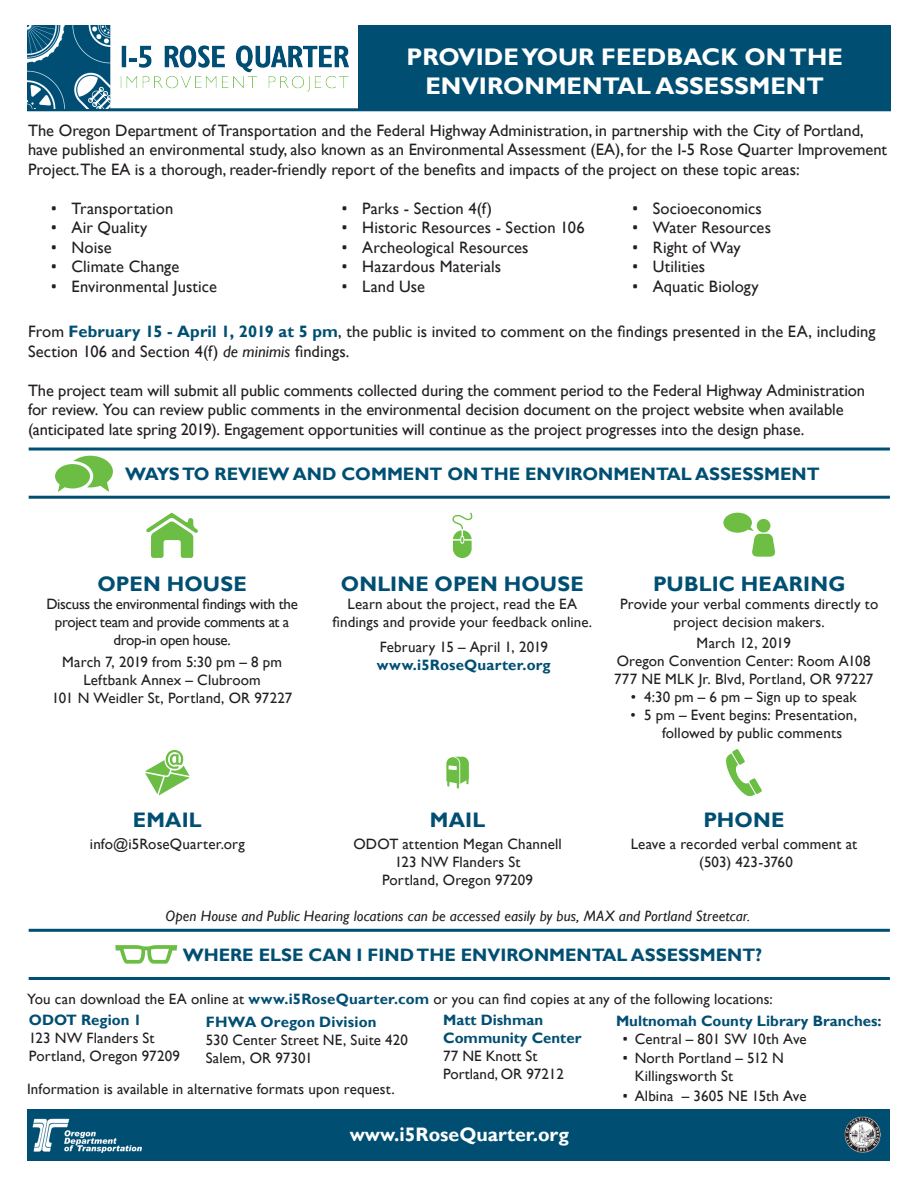
<style>
.page{position:relative;width:918px;height:1188px;background:#fff}
.page>*{position:absolute;margin:0;border:0;box-sizing:border-box;transform-origin:0 0}
.RQ_body_20_Black{font:700 24px/28.8px "Gill Sans";color:#fff;text-align:center}
.t1{font:700 21px "Gill Sans";letter-spacing:.005em;color:#004f73}
.RQ_body_20_Black-2{font:700 19.5px "Gill Sans";color:#fff}
.RQ_body_20_Black-3{font:700 18px "Gill Sans";color:#004f73}
.RQ_body_20_Black-4{font:16.5px/19.5px "Gill Sans";color:#231f20}
.RQ_body{font:15px/18px "Gill Sans";letter-spacing:.01em;color:#231f20;text-align:center}
.RQ_body-2{font:700 15px "Gill Sans";color:#004f73}
.RQ_body-3{font:15px/18px "Gill Sans";letter-spacing:-.02em;color:#231f20;text-align:center}
.t2{font:italic 15px "Gill Sans";letter-spacing:.01em;color:#231f20}
.s1{font-family:"Whitney"}
.s2{font-weight:700;color:#004f73}
.s3{font-style:italic}
</style>
<div class="page">
<div style="left:358px;top:25px;width:533px;height:85px;background:#004f73"></div>
<hr style="left:29px;top:496px;width:861px;height:3px;background:#004f73">
<hr style="left:29px;top:977px;width:861px;height:3px;background:#004f73">
<hr style="left:29px;top:448px;width:861px;height:3px;background:#004f73">
<hr style="left:29px;top:929px;width:861px;height:3px;background:#004f73">
<hr style="left:27px;top:108px;width:864px;height:3px;background:#004f73">
<img style="left:27px;top:25px;width:322px;height:83px">
<svg style="left:55px;top:456px;width:58px;height:36px"></svg>
<svg style="left:146px;top:513px;width:52px;height:45px"></svg>
<svg style="left:452px;top:512px;width:21px;height:46px"></svg>
<svg style="left:723px;top:513px;width:52px;height:44px"></svg>
<div style="left:28px;top:1109px;width:862px;height:51px;background:#004f73"></div>
<img style="left:845px;top:1117px;width:36px;height:36px;border-radius:18px">
<img style="left:32px;top:1118px;width:110px;height:35px">
<svg style="left:115px;top:945px;width:62px;height:19px"></svg>
<svg style="left:145px;top:750px;width:45px;height:45px"></svg>
<svg style="left:446px;top:757px;width:23px;height:32px"></svg>
<svg style="left:726px;top:749px;width:36px;height:47px"></svg>
<p class="RQ_body_20_Black" style="left:406px;top:43px;width:438px">PROVIDE YOUR FEEDBACK ON THE<br>ENVIRONMENTAL ASSESSMENT</p>
<p class="RQ_body_20_Black-4" style="left:28px;top:121px;width:861px">The Oregon Department of Transportation and the Federal Highway Administration, in partnership with the City of Portland, have published an environmental study, also known as an Environmental Assessment (EA), for the I-5 Rose Quarter Improvement<br>Project.The EA is a thorough, reader-friendly report of the benefits and impacts of the project on these topic areas:</p>
<p class="RQ_body_20_Black-4" style="left:51px;top:199px;width:124px"><span class="s1">•</span> Transportation</p>
<p class="RQ_body_20_Black-4" style="left:51px;top:218px;width:98px"><span class="s1">•</span> Air Quality</p>
<p class="RQ_body_20_Black-4" style="left:51px;top:238px;width:63px"><span class="s1">•</span> Noise</p>
<p class="RQ_body_20_Black-4" style="left:51px;top:257px;width:130px"><span class="s1">•</span> Climate Change</p>
<p class="RQ_body_20_Black-4" style="left:51px;top:277px;width:168px"><span class="s1">•</span> Environmental Justice</p>
<p class="RQ_body_20_Black-4" style="left:341px;top:199px;width:152px"><span class="s1">•</span> Parks - Section 4(f)</p>
<p class="RQ_body_20_Black-4" style="left:341px;top:218px;width:245px"><span class="s1">•</span> Historic Resources - Section 106</p>
<p class="RQ_body_20_Black-4" style="left:341px;top:238px;width:189px"><span class="s1">•</span> Archeological Resources</p>
<p class="RQ_body_20_Black-4" style="left:341px;top:257px;width:162px"><span class="s1">•</span> Hazardous Materials</p>
<p class="RQ_body_20_Black-4" style="left:341px;top:277px;width:85px"><span class="s1">•</span> Land Use</p>
<p class="RQ_body_20_Black-4" style="left:632px;top:199px;width:132px"><span class="s1">•</span> Socioeconomics</p>
<p class="RQ_body_20_Black-4" style="left:632px;top:218px;width:141px"><span class="s1">•</span> Water Resources</p>
<p class="RQ_body_20_Black-4" style="left:632px;top:238px;width:110px"><span class="s1">•</span> Right of Way</p>
<p class="RQ_body_20_Black-4" style="left:632px;top:257px;width:75px"><span class="s1">•</span> Utilities</p>
<p class="RQ_body_20_Black-4" style="left:632px;top:277px;width:129px"><span class="s1">•</span> Aquatic Biology</p>
<p class="RQ_body_20_Black-4" style="left:28px;top:322px;width:849px">From <span class="s2">February 15 - April 1, 2019 at 5 pm</span>, the public is invited to comment on the findings presented in the EA, including<br>Section 106 and Section 4(f) <span class="s3">de minimis</span> findings.</p>
<p class="RQ_body_20_Black-4" style="left:28px;top:381px;width:839px">The project team will submit all public comments collected during the comment period to the Federal Highway Administration for review. You can review public comments in the environmental decision document on the project website when available (anticipated late spring 2019). Engagement opportunities will continue as the project progresses into the design phase.</p>
<p class="RQ_body_20_Black-3" style="left:125px;top:464px;width:696px">WAYS TO REVIEW AND COMMENT ON THE ENVIRONMENTAL ASSESSMENT</p>
<p class="t1" style="left:98px;top:571px;width:151px">OPEN HOUSE</p>
<p class="RQ_body-3" style="left:46px;top:595px;width:253px">Discuss the environmental findings with the project team and provide comments at a drop-in open house.</p>
<p class="RQ_body" style="left:62px;top:654px;width:221px">March 7, 2019 from 5:30 pm – 8 pm</p>
<p class="RQ_body" style="left:83px;top:672px;width:179px">Leftbank Annex – Clubroom</p>
<p class="RQ_body" style="left:52px;top:690px;width:242px">101 N Weidler St, Portland, OR 97227</p>
<p class="t1" style="left:341px;top:571px;width:244px">ONLINE OPEN HOUSE</p>
<p class="RQ_body" style="left:333px;top:595px;width:261px">Learn about the project, read the EA findings and provide your feedback online.</p>
<p class="RQ_body" style="left:380px;top:638px;width:170px">February 15 – April 1, 2019</p>
<p class="RQ_body-2" style="left:377px;top:656px;width:175px">www.i5RoseQuarter.org</p>
<p class="t1" style="left:653px;top:571px;width:194px">PUBLIC HEARING</p>
<p class="RQ_body" style="left:620px;top:595px;width:260px">Provide your verbal comments directly to project decision makers.</p>
<p class="RQ_body" style="left:697px;top:634px;width:96px">March 12, 2019</p>
<p class="RQ_body" style="left:617px;top:652px;width:256px">Oregon Convention Center: Room A108</p>
<p class="RQ_body" style="left:614px;top:670px;width:261px">777 NE MLK Jr. Blvd, Portland, OR 97227</p>
<p class="RQ_body" style="left:631px;top:688px;width:228px">• 4:30 pm – 6 pm – Sign up to speak</p>
<p class="RQ_body" style="left:631px;top:706px;width:228px">• 5 pm – Event begins: Presentation,</p>
<p class="RQ_body" style="left:662px;top:724px;width:182px">followed by public comments</p>
<p class="t1" style="left:133px;top:807px;width:71px">EMAIL</p>
<p class="t1" style="left:430px;top:807px;width:57px">MAIL</p>
<p class="t1" style="left:703px;top:807px;width:83px">PHONE</p>
<p class="RQ_body" style="left:90px;top:836px;width:156px">info@i5RoseQuarter.org</p>
<p class="RQ_body" style="left:353px;top:836px;width:210px">ODOT attention Megan Channell</p>
<p class="RQ_body" style="left:395px;top:854px;width:127px">123 NW Flanders St</p>
<p class="RQ_body" style="left:382px;top:872px;width:153px">Portland, Oregon 97209</p>
<p class="RQ_body" style="left:631px;top:836px;width:228px">Leave a recorded verbal comment at</p>
<p class="RQ_body" style="left:699px;top:854px;width:95px">(503) 423-3760</p>
<p class="t2" style="left:165px;top:907px;width:586px">Open House and Public Hearing locations can be accessed easily by bus, MAX and Portland Streetcar.</p>
<p class="RQ_body_20_Black-3" style="left:183px;top:944px;width:581px">WHERE ELSE CAN I FIND THE ENVIRONMENTAL ASSESSMENT?</p>
<p class="RQ_body" style="left:27px;top:990px;width:747px">You can download the EA online at <span class="s2">www.i5RoseQuarter.com</span> or you can find copies at any of the following locations:</p>
<p class="RQ_body-2" style="left:29px;top:1011px;width:114px">ODOT Region 1</p>
<p class="RQ_body" style="left:29px;top:1030px;width:127px">123 NW Flanders St</p>
<p class="RQ_body" style="left:29px;top:1048px;width:153px">Portland, Oregon 97209</p>
<p class="RQ_body-2" style="left:206px;top:1013px;width:172px">FHWA Oregon Division</p>
<p class="RQ_body" style="left:206px;top:1031px;width:204px">530 Center Street NE, Suite 420</p>
<p class="RQ_body" style="left:206px;top:1049px;width:109px">Salem, OR 97301</p>
<p class="RQ_body-2" style="left:443px;top:1011px;width:101px">Matt Dishman</p>
<p class="RQ_body-2" style="left:443px;top:1029px;width:140px">Community Center</p>
<p class="RQ_body" style="left:443px;top:1048px;width:96px">77 NE Knott St</p>
<p class="RQ_body" style="left:443px;top:1066px;width:122px">Portland, OR 97212</p>
<p class="RQ_body" style="left:27px;top:1080px;width:369px">Information is available in alternative formats upon request.</p>
<p class="RQ_body_20_Black-2" style="left:350px;top:1123px;width:221px">www.i5RoseQuarter.org</p>
<p class="RQ_body-2" style="left:616px;top:1011px;width:267px">Multnomah County Library Branches:</p>
<p class="RQ_body" style="left:622px;top:1030px;width:186px"><span class="s1">•</span> Central – 801 SW 10th Ave</p>
<p class="RQ_body" style="left:635px;top:1050px;width:151px;text-align:left;text-indent:-13px"><span class="s1">•</span> North Portland – 512 N<br>Killingsworth St</p>
<p class="RQ_body" style="left:622px;top:1088px;width:186px"><span class="s1">•</span> Albina – 3605 NE 15th Ave</p>
</div>
